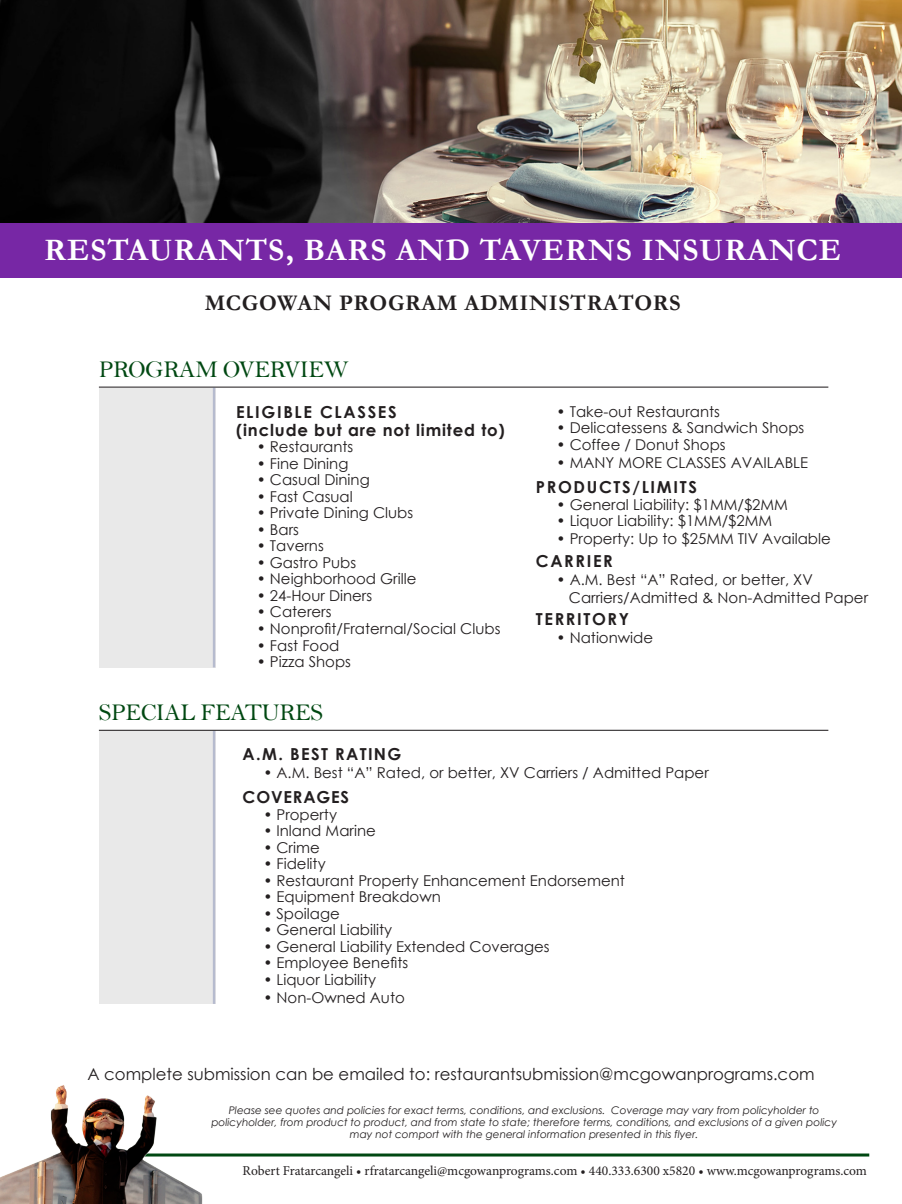
<style>
.page{position:relative;width:902px;height:1204px;background:#fff}
.page>*{position:absolute;margin:0;border:0;box-sizing:border-box;transform-origin:0 0}
.t1{font:700 31.5px "Garamond";letter-spacing:.03em;color:#fff}
.t2{font:24.15px "Bell";letter-spacing:-.02em;color:#004812}
.t3{font:700 22.5px "Garamond";letter-spacing:.03em;color:#231f20}
.t4{font:16.5px "Century Gothic";color:#231f20}
.t5{font:700 16.5px/18px "Century Gothic";letter-spacing:.05em;color:#231f20}
.t6{font:700 16.5px "Century Gothic";letter-spacing:.1em;color:#231f20}
.t7{font:700 16.5px "Century Gothic";letter-spacing:.08em;color:#231f20}
.t8{font:14.85px/17.9px "Century Gothic";color:#231f20}
.t9{font:13.5px "Minion Pro";color:#231f20}
.t10{font:italic 10.5px/12px "Century Gothic";color:#231f20;text-align:center}
</style>
<div class="page">
<img style="left:0;top:0;width:901px;height:223px">
<hr style="left:71px;top:1153px;width:798px;height:3px;background:#004812">
<img style="left:0;top:1085px;width:217px;height:118px">
<div style="left:0;top:223px;width:901px;height:55px;background:#7727a5"></div>
<hr style="left:99px;top:386px;width:729px;height:1px;background:#231f20">
<hr style="left:99px;top:729px;width:729px;height:1px;background:#231f20">
<div style="left:99px;top:387px;width:116px;height:280px;background:#e9e9e9"></div>
<div style="left:99px;top:730px;width:116px;height:273px;background:#e9e9e9"></div>
<p class="t1" style="left:44px;top:229px;width:798px">RESTAURANTS, BARS AND TAVERNS INSURANCE</p>
<p class="t3" style="left:205px;top:287px;width:477px">MCGOWAN PROGRAM ADMINISTRATORS</p>
<p class="t2" style="left:99px;top:355px;width:251px">PROGRAM OVERVIEW</p>
<p class="t5" style="left:236px;top:402px;width:270px">ELIGIBLE CLASSES<br>(include but are not limited to)</p>
<p class="t8" style="left:257px;top:438px;width:98px">• Restaurants</p>
<p class="t8" style="left:257px;top:454px;width:93px">• Fine Dining</p>
<p class="t8" style="left:257px;top:471px;width:114px">• Casual Dining</p>
<p class="t8" style="left:257px;top:487px;width:97px">• Fast Casual</p>
<p class="t8" style="left:257px;top:504px;width:158px">• Private Dining Clubs</p>
<p class="t8" style="left:257px;top:520px;width:44px">• Bars</p>
<p class="t8" style="left:257px;top:537px;width:69px">• Taverns</p>
<p class="t8" style="left:257px;top:553px;width:101px">• Gastro Pubs</p>
<p class="t8" style="left:257px;top:570px;width:161px">• Neighborhood Grille</p>
<p class="t8" style="left:257px;top:586px;width:117px">• 24-Hour Diners</p>
<p class="t8" style="left:257px;top:603px;width:76px">• Caterers</p>
<p class="t8" style="left:257px;top:619px;width:245px">• Nonprofit/Fraternal/Social Clubs</p>
<p class="t8" style="left:257px;top:636px;width:84px">• Fast Food</p>
<p class="t8" style="left:257px;top:652px;width:96px">• Pizza Shops</p>
<p class="t2" style="left:99px;top:698px;width:226px">SPECIAL FEATURES</p>
<p class="t8" style="left:556px;top:402px;width:165px">• Take-out Restaurants</p>
<p class="t8" style="left:556px;top:418px;width:249px">• Delicatessens &amp; Sandwich Shops</p>
<p class="t8" style="left:556px;top:435px;width:171px">• Coffee / Donut Shops</p>
<p class="t8" style="left:556px;top:453px;width:253px">• MANY MORE CLASSES AVAILABLE</p>
<p class="t6" style="left:536px;top:475px;width:162px">PRODUCTS/LIMITS</p>
<p class="t8" style="left:556px;top:495px;width:233px">• General Liability: $1MM/$2MM</p>
<p class="t8" style="left:556px;top:512px;width:217px">• Liquor Liability: $1MM/$2MM</p>
<p class="t8" style="left:556px;top:530px;width:276px">• Property: Up to $25MM TIV Available</p>
<p class="t6" style="left:536px;top:548px;width:79px">CARRIER</p>
<p class="t8" style="left:569px;top:570px;width:301px;text-indent:-12px">• A.M. Best “A” Rated, or better, XV<br>Carriers/Admitted &amp; Non-Admitted Paper</p>
<p class="t6" style="left:536px;top:607px;width:95px">TERRITORY</p>
<p class="t8" style="left:556px;top:629px;width:98px">• Nationwide</p>
<p class="t7" style="left:243px;top:741px;width:160px">A.M. BEST RATING</p>
<p class="t8" style="left:263px;top:763px;width:447px">• A.M. Best “A” Rated, or better, XV Carriers / Admitted Paper</p>
<p class="t5" style="left:243px;top:787px;width:108px">COVERAGES</p>
<p class="t8" style="left:263px;top:805px;width:75px">• Property</p>
<p class="t8" style="left:263px;top:821px;width:114px">• Inland Marine</p>
<p class="t8" style="left:263px;top:838px;width:58px">• Crime</p>
<p class="t8" style="left:263px;top:854px;width:64px">• Fidelity</p>
<p class="t8" style="left:263px;top:871px;width:363px">• Restaurant Property Enhancement Endorsement</p>
<p class="t8" style="left:263px;top:887px;width:179px">• Equipment Breakdown</p>
<p class="t8" style="left:263px;top:904px;width:78px">• Spoilage</p>
<p class="t8" style="left:263px;top:920px;width:130px">• General Liability</p>
<p class="t8" style="left:263px;top:937px;width:288px">• General Liability Extended Coverages</p>
<p class="t8" style="left:263px;top:953px;width:146px">• Employee Benefits</p>
<p class="t8" style="left:263px;top:970px;width:114px">• Liquor Liability</p>
<p class="t8" style="left:263px;top:988px;width:143px">• Non-Owned Auto</p>
<p class="t4" style="left:87px;top:1062px;width:728px">A complete submission can be emailed to: restaurantsubmission@mcgowanprograms.com</p>
<p class="t10" style="left:211px;top:1104px;width:627px">Please see quotes and policies for exact terms, conditions, and exclusions. Coverage may vary from policyholder to policyholder, from product to product, and from state to state; therefore terms, conditions, and exclusions of a given policy may not comport with the general information presented in this flyer.</p>
<p class="t9" style="left:243px;top:1161px;width:625px">Robert Fratarcangeli • rfratarcangeli@mcgowanprograms.com • 440.333.6300 x5820 • www.mcgowanprograms.com</p>
</div>
